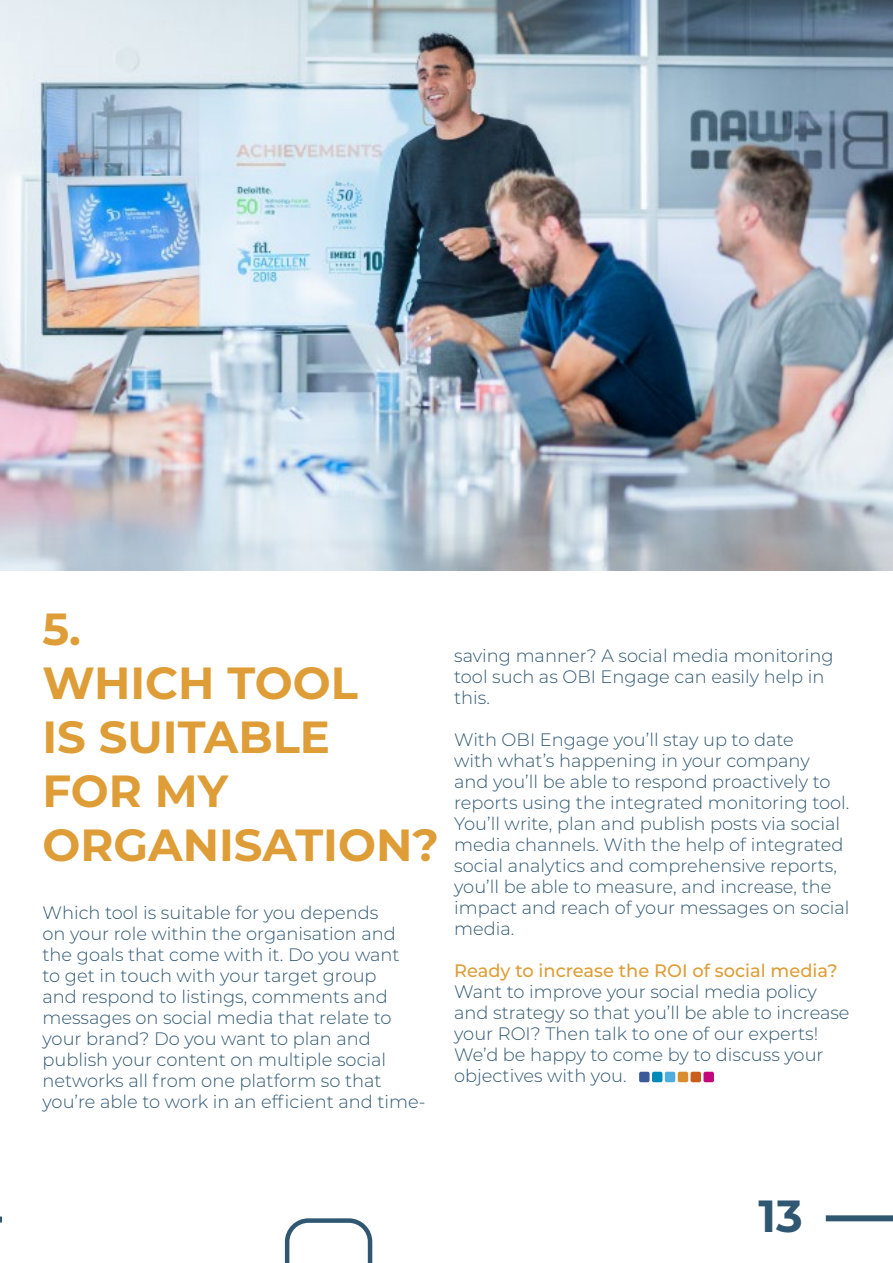
<style>
.page{position:relative;width:893px;height:1263px;background:#fff}
.page>*{position:absolute;margin:0;border:0;box-sizing:border-box;transform-origin:0 0}
.t1{font:700 45px/54px "Montserrat";color:#de9d36}
.t2{font:700 45px "Montserrat";color:#305771}
.t3{font:300 18px/21px "Montserrat";color:#305771}
.t4{font:500 18px "Montserrat";color:#de9d36}
</style>
<div class="page">
<svg style="left:0;top:1216px;width:2px;height:6px"></svg>
<div style="left:639px;top:1072px;width:11px;height:10px;background:#3d5999;border-radius:2px"></div>
<div style="left:652px;top:1072px;width:10px;height:10px;background:#008aba;border-radius:2px"></div>
<div style="left:665px;top:1072px;width:10px;height:10px;background:#4dadde;border-radius:2px"></div>
<div style="left:678px;top:1072px;width:10px;height:10px;background:#d98c30;border-radius:2px"></div>
<div style="left:691px;top:1072px;width:10px;height:10px;background:#c95e1c;border-radius:2px"></div>
<div style="left:703px;top:1072px;width:11px;height:10px;background:#c2087a;border-radius:2px"></div>
<div style="left:826px;top:1215px;width:67px;height:6px;background:#305771"></div>
<svg style="left:285px;top:1218px;width:87px;height:45px"></svg>
<img style="left:0;top:0;width:893px;height:571px">
<h1 class="t1" style="left:43px;top:600px;width:398px">5.<br>WHICH TOOL<br>IS SUITABLE<br>FOR MY<br>ORGANISATION?</h1>
<p class="t3" style="left:43px;top:901px;width:385px">Which tool is suitable for you depends<br>on your role within the organisation and the goals that come with it. Do you want<br>to get in touch with your target group<br>and respond to listings, comments and messages on social media that relate to your brand? Do you want to plan and publish your content on multiple social networks all from one platform so that you’re able to work in an efficient and time-</p>
<p class="t3" style="left:454px;top:644px;width:381px">saving manner? A social media monitoring tool such as OBI Engage can easily help in this.</p>
<p class="t3" style="left:454px;top:728px;width:397px">With OBI Engage you’ll stay up to date<br>with what’s happening in your company<br>and you’ll be able to respond proactively to reports using the integrated monitoring tool.<br>You’ll write, plan and publish posts via social media channels. With the help of integrated social analytics and comprehensive reports, you’ll be able to measure, and increase, the impact and reach of your messages on social media.</p>
<p class="t4" style="left:454px;top:958px;width:385px">Ready to increase the ROI of social media?</p>
<p class="t3" style="left:454px;top:980px;width:397px">Want to improve your social media policy and strategy so that you’ll be able to increase your ROI? Then talk to one of our experts!<br>We’d be happy to come by to discuss your objectives with you.</p>
<h1 class="t2" style="left:759px;top:1184px;width:46px">13</h1>
</div>
